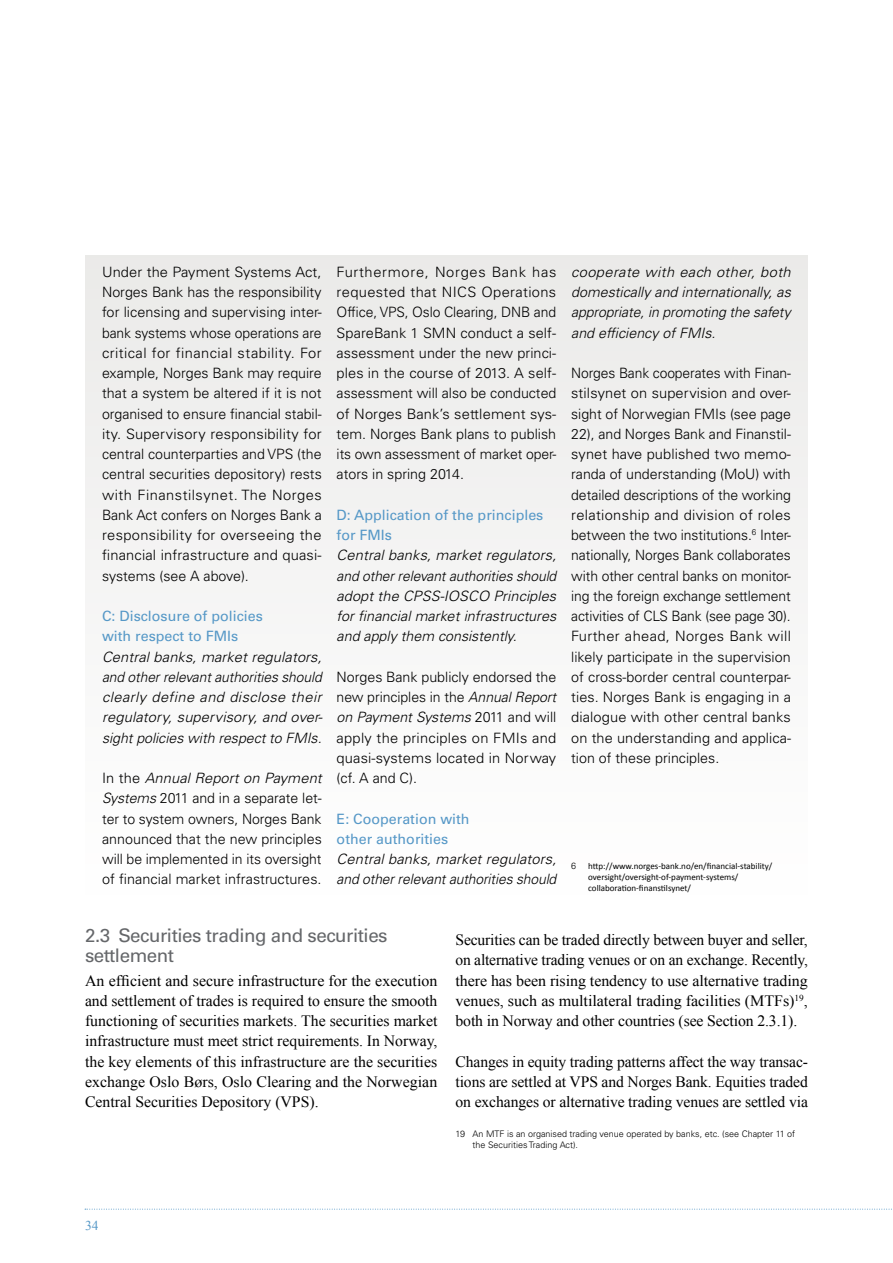
<style>
.page{position:relative;width:893px;height:1263px;background:#fff}
.page>*{position:absolute;margin:0;border:0;box-sizing:border-box;transform-origin:0 0}
.t1{font:18.75px/20.2px "Univers LT Std";letter-spacing:-.025em;color:#65676a}
.t2{font:15.75px/20.2px "Times New Roman";letter-spacing:-.005em;color:#000;text-align:justify}
.t3{font:300 14.25px/20.2px "Univers LT Std";letter-spacing:.005em;color:#000;text-align:justify}
.t4{font:italic 300 14.25px/20.2px "Univers LT Std";color:#000;text-align:justify}
.t5{font:14.25px/20.2px "Univers LT Std";color:#5698c7}
.t6{font:13.5px "Times New Roman";color:#5698c7}
.t7{font:9px/10.8px "Calibri";color:#000}
.t8{font:300 9px/10.8px "Univers LT Std";color:#000}
.s1{font-style:italic}
</style>
<div class="page">
<svg style="left:85px;top:1209px;width:807px;height:1px"></svg>
<div style="left:85px;top:255px;width:723px;height:657px;background:#f5f5f4"></div>
<p class="t3" style="left:102px;top:262px;width:221px">Under the Payment Systems Act, Norges Bank has the responsibility for licensing and supervising inter&shy;bank systems whose operations are critical for financial stability. For example, Norges Bank may require that a system be altered if it is not organised to ensure financial stabil&shy;ity. Supervisory responsibility for central counterparties and VPS (the central securities depository) rests with Finanstilsynet. The Norges Bank Act confers on Norges Bank a responsibility for overseeing the financial infrastructure and quasi&shy;systems (see A above).</p>
<p class="t5" style="left:102px;top:606px;width:162px">C: Disclosure of policies with respect to FMIs</p>
<p class="t4" style="left:102px;top:647px;width:222px">Central banks, market regulators, and other relevant authorities should clearly define and disclose their regulatory, supervisory, and over&shy;sight policies with respect to FMIs.</p>
<p class="t3" style="left:102px;top:768px;width:221px">In the <span class="s1">Annual Report on Payment Systems</span> 2011 and in a separate let&shy;ter to system owners, Norges Bank announced that the new principles will be implemented in its oversight of financial market infrastructures.</p>
<p class="t3" style="left:337px;top:262px;width:221px">Furthermore, Norges Bank has requested that NICS Operations Office, VPS, Oslo Clearing, DNB and SpareBank 1 SMN conduct a self&shy;assessment under the new princi&shy;ples in the course of 2013. A self&shy;assessment will also be conducted of Norges Bank’s settlement sys&shy;tem. Norges Bank plans to publish its own assessment of market oper&shy;ators in spring 2014.</p>
<p class="t5" style="left:337px;top:505px;width:208px">D: Application of the principles for FMIs</p>
<p class="t4" style="left:337px;top:545px;width:221px">Central banks, market regulators, and other relevant authorities should adopt the CPSS-IOSCO Principles for financial market infrastructures and apply them consistently.</p>
<p class="t3" style="left:337px;top:667px;width:221px">Norges Bank publicly endorsed the new principles in the <span class="s1">Annual Report on Payment Systems</span> 2011 and will apply the principles on FMIs and quasi-systems located in Norway (cf. A and C).</p>
<p class="t5" style="left:337px;top:808px;width:135px">E: Cooperation with other authorities</p>
<p class="t4" style="left:337px;top:849px;width:221px">Central banks, market regulators, and other relevant authorities should</p>
<p class="t4" style="left:571px;top:262px;width:221px">cooperate with each other, both domestically and internationally, as appropriate, in promoting the safety and efficiency of FMIs.</p>
<p class="t3" style="left:571px;top:363px;width:221px">Norges Bank cooperates with Finan&shy;stilsynet on supervision and over&shy;sight of Norwegian FMIs (see page 22), and Norges Bank and Finanstil&shy;synet have published two memo&shy;randa of understanding (MoU) with detailed descriptions of the working relationship and division of roles between the two institutions.<sup>6</sup> Inter&shy;nationally, Norges Bank collaborates with other central banks on monitor&shy;ing the foreign exchange settlement activities of CLS Bank (see page 30).<br>Further ahead, Norges Bank will likely participate in the supervision of cross-border central counterpar&shy;ties. Norges Bank is engaging in a dialogue with other central banks on the understanding and applica&shy;tion of these principles.</p>
<p class="t8" style="left:571px;top:861px;width:7px">6</p>
<p class="t7" style="left:588px;top:861px;width:186px">http://www.norges-bank.no/en/financial-stability/ oversight/oversight-of-payment-systems/ collaboration-finanstilsynet/</p>
<h1 class="t1" style="left:85px;top:925px;width:304px">2.3 Securities trading and securities settlement</h1>
<p class="t2" style="left:85px;top:970px;width:354px">An efficient and secure infrastructure for the execution and settlement of trades is required to ensure the smooth functioning of securities markets. The securities market infrastructure must meet strict requirements. In Norway, the key elements of this infrastructure are the securities exchange Oslo Børs, Oslo Clearing and the Norwegian Central Securities Depository (VPS).</p>
<p class="t2" style="left:455px;top:929px;width:354px">Securities can be traded directly between buyer and seller, on alternative trading venues or on an exchange. Recently, there has been rising tendency to use alternative trading venues, such as multilateral trading facilities (MTFs)<sup>19</sup>, both in Norway and other countries (see Section 2.3.1).</p>
<p class="t2" style="left:455px;top:1051px;width:354px">Changes in equity trading patterns affect the way transac&shy;tions are settled at VPS and Norges Bank. Equities traded on exchanges or alternative trading venues are settled via</p>
<p class="t8" style="left:472px;top:1129px;width:324px;text-indent:-17px">19 An MTF is an organised trading venue operated by banks, etc. (see Chapter 11 of the Securities Trading Act).</p>
<p class="t6" style="left:85px;top:1216px;width:15px">34</p>
</div>
